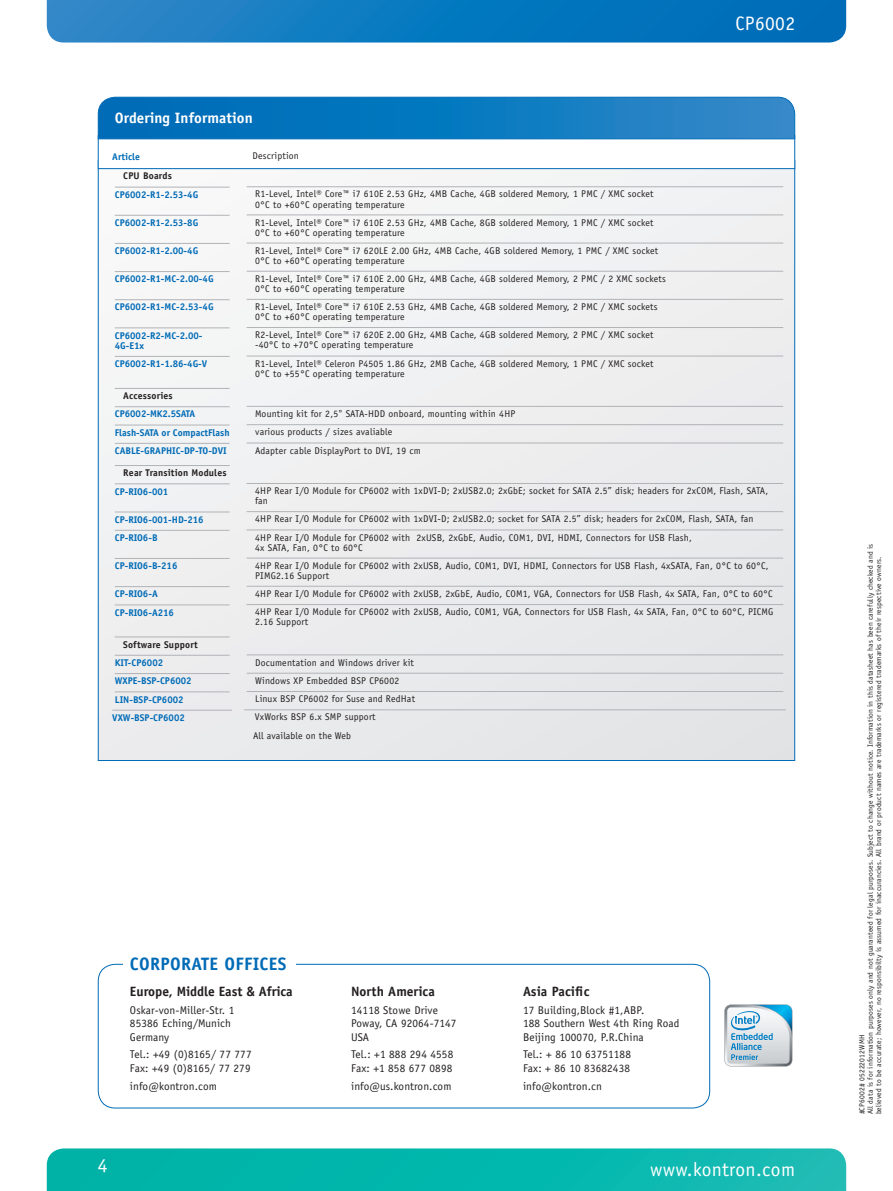
<style>
.page{position:relative;width:893px;height:1191px;background:#fff}
.page>*{position:absolute;margin:0;border:0;box-sizing:border-box;transform-origin:0 0}
.t1{font:19.5px "Officina Sans";letter-spacing:.02em;color:#fff}
.t2{font:700 18px "Officina Sans";letter-spacing:.02em;color:#006bb6}
.t3{font:700 15px "Officina Sans";letter-spacing:.01em;color:#fff}
.t4{font:700 13.5px "Officina Sans";color:#231f20}
.t5{font:11.25px/13.5px "Officina Sans";letter-spacing:.01em;color:#231f20}
.t6{font:9.75px/10.2px "Officina Sans";letter-spacing:.02em;color:#231f20}
.t7{font:700 9.75px/10.2px "Officina Sans";color:#006bb6}
.t8{font:700 9.75px "Officina Sans";letter-spacing:.02em;color:#231f20}
.t9{font:7.5px/8.2px "Officina Sans";letter-spacing:.02em;color:#231f20}
</style>
<div class="page">
<svg style="left:47px;top:1148px;width:799px;height:43px;background:#09b8ad"></svg>
<svg style="left:47px;top:0;width:799px;height:43px;background:#117ac0"></svg>
<div style="left:98px;top:161px;width:697px;height:599px;background:#eeeeef"></div>
<div style="left:98px;top:135px;width:697px;height:34px;background:#fff"></div>
<div style="left:98px;top:135px;width:697px;height:34px;border:1px solid #006bb6"></div>
<svg style="left:97px;top:96px;width:699px;height:44px;background:#177dc1"></svg>
<div style="left:98px;top:963px;width:612px;height:145px;border:1px solid #006bb6;border-radius:17px"></div>
<div style="left:123px;top:959px;width:173px;height:9px;background:#fff"></div>
<svg style="left:724px;top:1004px;width:68px;height:62px;background:#b2ccda"></svg>
<hr style="left:115px;top:187px;width:115px;height:1px;background:#b2b3b7">
<hr style="left:247px;top:186px;width:536px;height:1px;background:#b2b3b7">
<hr style="left:115px;top:215px;width:115px;height:1px;background:#b2b3b7">
<hr style="left:247px;top:214px;width:536px;height:1px;background:#b2b3b7">
<hr style="left:115px;top:243px;width:115px;height:1px;background:#b2b3b7">
<hr style="left:247px;top:243px;width:536px;height:1px;background:#b2b3b7">
<hr style="left:115px;top:271px;width:115px;height:1px;background:#b2b3b7">
<hr style="left:247px;top:271px;width:536px;height:1px;background:#b2b3b7">
<hr style="left:115px;top:299px;width:115px;height:1px;background:#b2b3b7">
<hr style="left:247px;top:299px;width:536px;height:1px;background:#b2b3b7">
<hr style="left:115px;top:327px;width:115px;height:1px;background:#b2b3b7">
<hr style="left:247px;top:327px;width:536px;height:1px;background:#b2b3b7">
<hr style="left:115px;top:356px;width:115px;height:1px;background:#b2b3b7">
<hr style="left:247px;top:355px;width:536px;height:1px;background:#b2b3b7">
<hr style="left:115px;top:388px;width:115px;height:1px;background:#b2b3b7">
<hr style="left:115px;top:406px;width:115px;height:1px;background:#b2b3b7">
<hr style="left:247px;top:406px;width:536px;height:1px;background:#b2b3b7">
<hr style="left:115px;top:424px;width:115px;height:1px;background:#b2b3b7">
<hr style="left:247px;top:424px;width:536px;height:1px;background:#b2b3b7">
<hr style="left:115px;top:443px;width:115px;height:1px;background:#b2b3b7">
<hr style="left:247px;top:442px;width:536px;height:1px;background:#b2b3b7">
<hr style="left:115px;top:465px;width:115px;height:1px;background:#b2b3b7">
<hr style="left:115px;top:483px;width:115px;height:1px;background:#b2b3b7">
<hr style="left:247px;top:483px;width:536px;height:1px;background:#b2b3b7">
<hr style="left:115px;top:511px;width:115px;height:1px;background:#b2b3b7">
<hr style="left:247px;top:511px;width:536px;height:1px;background:#b2b3b7">
<hr style="left:115px;top:530px;width:115px;height:1px;background:#b2b3b7">
<hr style="left:247px;top:529px;width:536px;height:1px;background:#b2b3b7">
<hr style="left:115px;top:558px;width:115px;height:1px;background:#b2b3b7">
<hr style="left:247px;top:557px;width:536px;height:1px;background:#b2b3b7">
<hr style="left:115px;top:586px;width:115px;height:1px;background:#b2b3b7">
<hr style="left:247px;top:586px;width:536px;height:1px;background:#b2b3b7">
<hr style="left:115px;top:604px;width:115px;height:1px;background:#b2b3b7">
<hr style="left:247px;top:604px;width:536px;height:1px;background:#b2b3b7">
<hr style="left:115px;top:636px;width:115px;height:1px;background:#b2b3b7">
<hr style="left:115px;top:655px;width:115px;height:1px;background:#b2b3b7">
<hr style="left:247px;top:654px;width:536px;height:1px;background:#b2b3b7">
<hr style="left:115px;top:673px;width:115px;height:1px;background:#b2b3b7">
<hr style="left:247px;top:673px;width:536px;height:1px;background:#b2b3b7">
<hr style="left:115px;top:691px;width:115px;height:1px;background:#b2b3b7">
<hr style="left:247px;top:691px;width:536px;height:1px;background:#b2b3b7">
<hr style="left:112px;top:709px;width:120px;height:1px;background:#b2b3b7">
<hr style="left:244px;top:709px;width:542px;height:1px;background:#b2b3b7">
<h3 class="t3" style="left:115px;top:113px;width:139px">Ordering Information</h3>
<h1 class="t1" style="left:735px;top:15px;width:61px">CP6002</h1>
<p class="t7" style="left:112px;top:152px;width:29px">Article</p>
<p class="t6" style="left:253px;top:152px;width:48px">Description</p>
<p class="t8" style="left:123px;top:172px;width:50px">CPU Boards</p>
<p class="t7" style="left:115px;top:190px;width:85px">CP6002-R1-2.53-4G</p>
<p class="t6" style="left:255px;top:190px;width:400px">R1-Level, Intel® Core™ i7 610E 2.53 GHz, 4MB Cache, 4GB soldered Memory, 1 PMC / XMC socket<br>0°C to +60°C operating temperature</p>
<p class="t7" style="left:115px;top:218px;width:85px">CP6002-R1-2.53-8G</p>
<p class="t6" style="left:255px;top:218px;width:400px">R1-Level, Intel® Core™ i7 610E 2.53 GHz, 4MB Cache, 8GB soldered Memory, 1 PMC / XMC socket<br>0°C to +60°C operating temperature</p>
<p class="t7" style="left:115px;top:246px;width:85px">CP6002-R1-2.00-4G</p>
<p class="t6" style="left:255px;top:246px;width:405px">R1-Level, Intel® Core™ i7 620LE 2.00 GHz, 4MB Cache, 4GB soldered Memory, 1 PMC / XMC socket<br>0°C to +60°C operating temperature</p>
<p class="t7" style="left:115px;top:275px;width:100px">CP6002-R1-MC-2.00-4G</p>
<p class="t6" style="left:255px;top:274px;width:412px">R1-Level, Intel® Core™ i7 610E 2.00 GHz, 4MB Cache, 4GB soldered Memory, 2 PMC / 2 XMC sockets<br>0°C to +60°C operating temperature</p>
<p class="t7" style="left:115px;top:303px;width:100px">CP6002-R1-MC-2.53-4G</p>
<p class="t6" style="left:255px;top:302px;width:404px">R1-Level, Intel® Core™ i7 610E 2.53 GHz, 4MB Cache, 4GB soldered Memory, 2 PMC / XMC sockets<br>0°C to +60°C operating temperature</p>
<p class="t7" style="left:115px;top:331px;width:89px">CP6002-R2-MC-2.00-<br>4G-E1x</p>
<p class="t6" style="left:255px;top:330px;width:400px">R2-Level, Intel® Core™ i7 620E 2.00 GHz, 4MB Cache, 4GB soldered Memory, 2 PMC / XMC socket -40°C to +70°C operating temperature</p>
<p class="t7" style="left:115px;top:359px;width:94px">CP6002-R1-1.86-4G-V</p>
<p class="t6" style="left:255px;top:359px;width:400px">R1-Level, Intel® Celeron P4505 1.86 GHz, 2MB Cache, 4GB soldered Memory, 1 PMC / XMC socket<br>0°C to +55°C operating temperature</p>
<p class="t8" style="left:123px;top:392px;width:51px">Accessories</p>
<p class="t7" style="left:115px;top:410px;width:82px">CP6002-MK2.5SATA</p>
<p class="t6" style="left:255px;top:409px;width:262px">Mounting kit for 2,5" SATA-HDD onboard, mounting within 4HP</p>
<p class="t7" style="left:115px;top:428px;width:116px">Flash-SATA or CompactFlash</p>
<p class="t6" style="left:255px;top:428px;width:139px">various products / sizes avaliable</p>
<p class="t7" style="left:115px;top:446px;width:113px">CABLE-GRAPHIC-DP-TO-DVI</p>
<p class="t6" style="left:255px;top:446px;width:167px">Adapter cable DisplayPort to DVI, 19 cm</p>
<p class="t8" style="left:123px;top:469px;width:105px">Rear Transition Modules</p>
<p class="t7" style="left:115px;top:487px;width:55px">CP-RIO6-001</p>
<p class="t6" style="left:255px;top:486px;width:515px">4HP Rear I/O Module for CP6002 with 1xDVI-D; 2xUSB2.0; 2xGbE; socket for SATA 2.5” disk; headers for 2xCOM, Flash, SATA, fan</p>
<p class="t7" style="left:115px;top:515px;width:90px">CP-RIO6-001-HD-216</p>
<p class="t6" style="left:255px;top:515px;width:500px">4HP Rear I/O Module for CP6002 with 1xDVI-D; 2xUSB2.0; socket for SATA 2.5” disk; headers for 2xCOM, Flash, SATA, fan</p>
<p class="t7" style="left:115px;top:533px;width:44px">CP-RIO6-B</p>
<p class="t6" style="left:255px;top:533px;width:438px">4HP Rear I/O Module for CP6002 with 2xUSB, 2xGbE, Audio, COM1, DVI, HDMI, Connectors for USB Flash,<br>4x SATA, Fan, 0°C to 60°C</p>
<p class="t7" style="left:115px;top:561px;width:64px">CP-RIO6-B-216</p>
<p class="t6" style="left:255px;top:561px;width:515px">4HP Rear I/O Module for CP6002 with 2xUSB, Audio, COM1, DVI, HDMI, Connectors for USB Flash, 4xSATA, Fan, 0°C to 60°C,<br>PIMG2.16 Support</p>
<p class="t7" style="left:115px;top:589px;width:44px">CP-RIO6-A</p>
<p class="t6" style="left:255px;top:589px;width:519px">4HP Rear I/O Module for CP6002 with 2xUSB, 2xGbE, Audio, COM1, VGA, Connectors for USB Flash, 4x SATA, Fan, 0°C to 60°C</p>
<p class="t7" style="left:115px;top:608px;width:61px">CP-RIO6-A216</p>
<p class="t6" style="left:255px;top:607px;width:520px">4HP Rear I/O Module for CP6002 with 2xUSB, Audio, COM1, VGA, Connectors for USB Flash, 4x SATA, Fan, 0°C to 60°C, PICMG<br>2.16 Support</p>
<p class="t8" style="left:123px;top:640px;width:76px">Software Support</p>
<p class="t7" style="left:115px;top:658px;width:50px">KIT-CP6002</p>
<p class="t6" style="left:255px;top:658px;width:160px">Documentation and Windows driver kit</p>
<p class="t7" style="left:115px;top:676px;width:78px">WXPE-BSP-CP6002</p>
<p class="t6" style="left:255px;top:676px;width:146px">Windows XP Embedded BSP CP6002</p>
<p class="t7" style="left:115px;top:695px;width:70px">LIN-BSP-CP6002</p>
<p class="t6" style="left:255px;top:694px;width:161px">Linux BSP CP6002 for Suse and RedHat</p>
<p class="t7" style="left:112px;top:713px;width:74px">VXW-BSP-CP6002</p>
<p class="t6" style="left:255px;top:713px;width:122px">VxWorks BSP 6.x SMP support</p>
<p class="t6" style="left:253px;top:731px;width:99px">All available on the Web</p>
<h2 class="t2" style="left:130px;top:956px;width:158px">CORPORATE OFFICES</h2>
<h3 class="t4" style="left:130px;top:986px;width:164px">Europe, Middle East &amp; Africa</h3>
<p class="t5" style="left:130px;top:1004px;width:106px">Oskar-von-Miller-Str. 1<br>85386 Eching/Munich<br>Germany</p>
<p class="t5" style="left:130px;top:1048px;width:123px">Tel.: +49 (0)8165/ 77 777<br>Fax: +49 (0)8165/ 77 279</p>
<p class="t5" style="left:130px;top:1080px;width:88px">info@kontron.com</p>
<h3 class="t4" style="left:351px;top:986px;width:85px">North America</h3>
<p class="t5" style="left:351px;top:1004px;width:107px">14118 Stowe Drive<br>Poway, CA 92064-7147<br>USA</p>
<p class="t5" style="left:351px;top:1048px;width:104px">Tel.: +1 888 294 4558<br>Fax: +1 858 677 0898</p>
<p class="t5" style="left:351px;top:1080px;width:102px">info@us.kontron.com</p>
<h3 class="t4" style="left:523px;top:986px;width:68px">Asia Pacific</h3>
<p class="t5" style="left:523px;top:1004px;width:158px">17 Building,Block #1,ABP.<br>188 Southern West 4th Ring Road<br>Beijing 100070, P.R.China</p>
<p class="t5" style="left:523px;top:1048px;width:109px">Tel.: + 86 10 63751188<br>Fax: + 86 10 83682438</p>
<p class="t5" style="left:523px;top:1080px;width:80px">info@kontron.cn</p>
<h1 class="t1" style="left:98px;top:1157px;width:11px">4</h1>
<h1 class="t1" style="left:650px;top:1161px;width:146px">www.kontron.com</h1>
<p class="t9" style="left:858px;top:1114px;width:572px;rotate:-90deg">#CP6002# 05222012WMH<br>All data is for information purposes only and not guaranteed for legal purposes. Subject to change without notice. Information in this datasheet has been carefully checked and is believed to be accurate; however, no responsibilty is assumed for inaccurancies. All brand or product names are trademarks or registered trademarks of their respective owners.</p>
</div>
